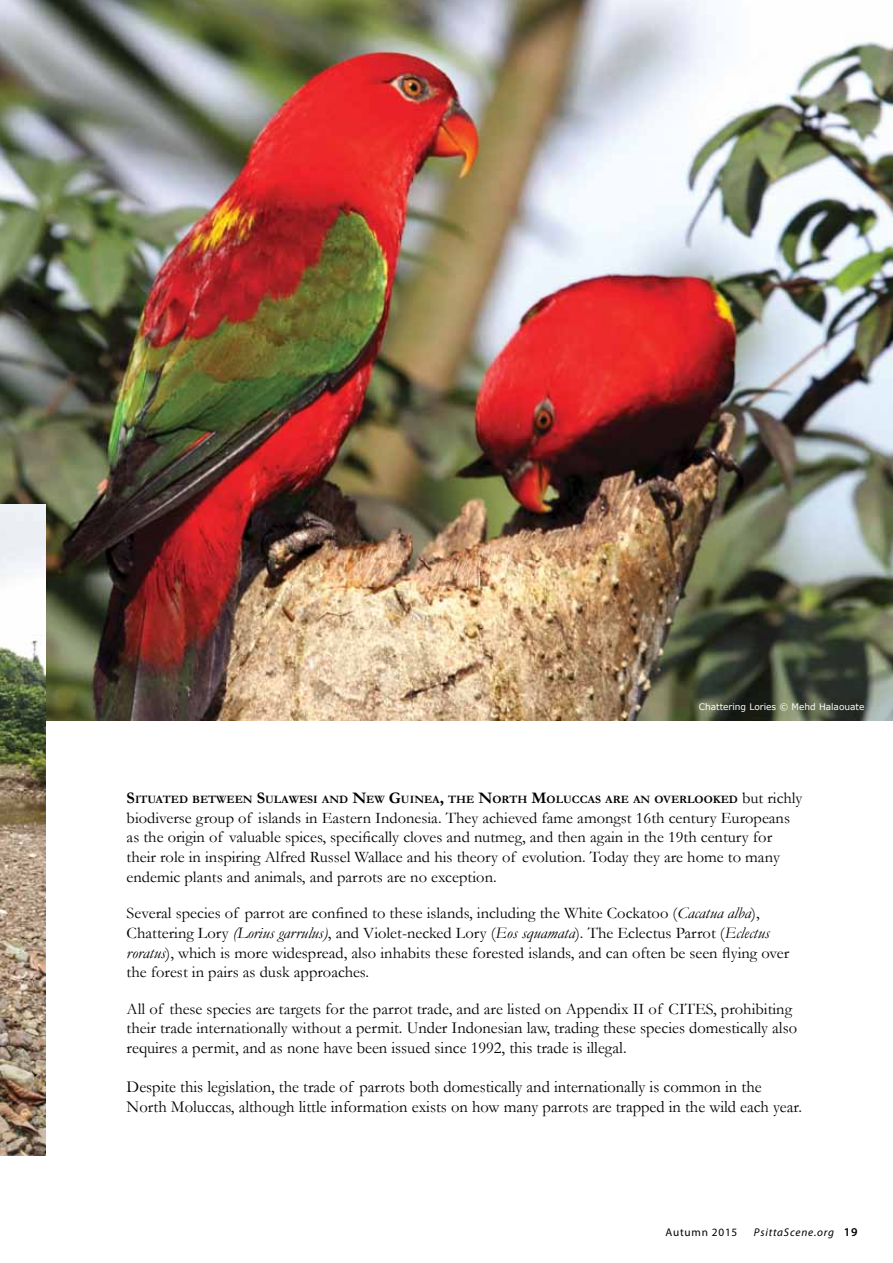
<style>
.page{position:relative;width:893px;height:1263px;background:#fff}
.page>*{position:absolute;margin:0;border:0;box-sizing:border-box;transform-origin:0 0}
.t1{font:16.8px/19.8px "Garamond";color:#000}
.t2{font:16.2px/19.8px "Garamond";color:#000}
.t3{font:700 11.25px "Garamond";color:#000}
.t4{font:italic 11.25px "Myriad Pro";letter-spacing:.07em;color:#000}
.t5{font:11.25px "Myriad Pro";letter-spacing:.07em;color:#000}
.t6{font:9px "Verdana";color:#fff}
.s1{font-size:16.2px}
.s2{font-weight:400;font-size:16.2px}
.s3{font-style:italic}
.s4{font-weight:600;font-style:normal;font-size:12px}
</style>
<div class="page">
<img style="left:0;top:0;width:893px;height:720px">
<img style="left:0;top:504px;width:45px;height:652px">
<p class="t6" style="left:699px;top:701px;width:167px">Chattering Lories © Mehd Halaouate</p>
<p class="t3" style="left:127px;top:793px;width:677px"><span class="s1">S</span>ITUATED BETWEEN <span class="s1">S</span>ULAWESI AND <span class="s1">N</span>EW <span class="s1">G</span>UINEA<span class="s1">,</span> THE <span class="s1">N</span>ORTH <span class="s1">M</span>OLUCCAS ARE AN OVERLOOKED <span class="s2">but richly</span></p>
<p class="t2" style="left:127px;top:807px;width:665px">biodiverse group of islands in Eastern Indonesia. They achieved fame amongst 16th century Europeans as the origin of valuable spices, specifically cloves and nutmeg, and then again in the 19th century for their role in inspiring Alfred Russel Wallace and his theory of evolution. Today they are home to many endemic plants and animals, and parrots are no exception.</p>
<p class="t2" style="left:127px;top:903px;width:664px">Several species of parrot are confined to these islands, including the White Cockatoo (<span class="s3">Cacatua alba</span>), Chattering Lory <span class="s3">(Lorius garrulus)</span>, and Violet-necked Lory (<span class="s3">Eos squamata</span>). The Eclectus Parrot (<span class="s3">Eclectus roratus</span>), which is more widespread, also inhabits these forested islands, and can often be seen flying over the forest in pairs as dusk approaches.</p>
<p class="t2" style="left:127px;top:998px;width:667px">All of these species are targets for the parrot trade, and are listed on Appendix II of CITES, prohibiting</p>
<p class="t1" style="left:127px;top:1018px;width:672px"><span class="s1">their trade internationally without</span> a permit. Under Indonesian law, trading these species domestically also requires a permit, and as none have been issued since 1992, this trade is illegal.</p>
<p class="t1" style="left:127px;top:1077px;width:677px">Despite this legislation, the trade of parrots both domestically and internationally is common in the<br>North Moluccas, although little information exists on how many parrots are trapped in the wild each year.</p>
<p class="t5" style="left:665px;top:1225px;width:73px">Autumn 2015</p>
<p class="t4" style="left:754px;top:1225px;width:105px">PsittaScene.org <span class="s4">19</span></p>
</div>
